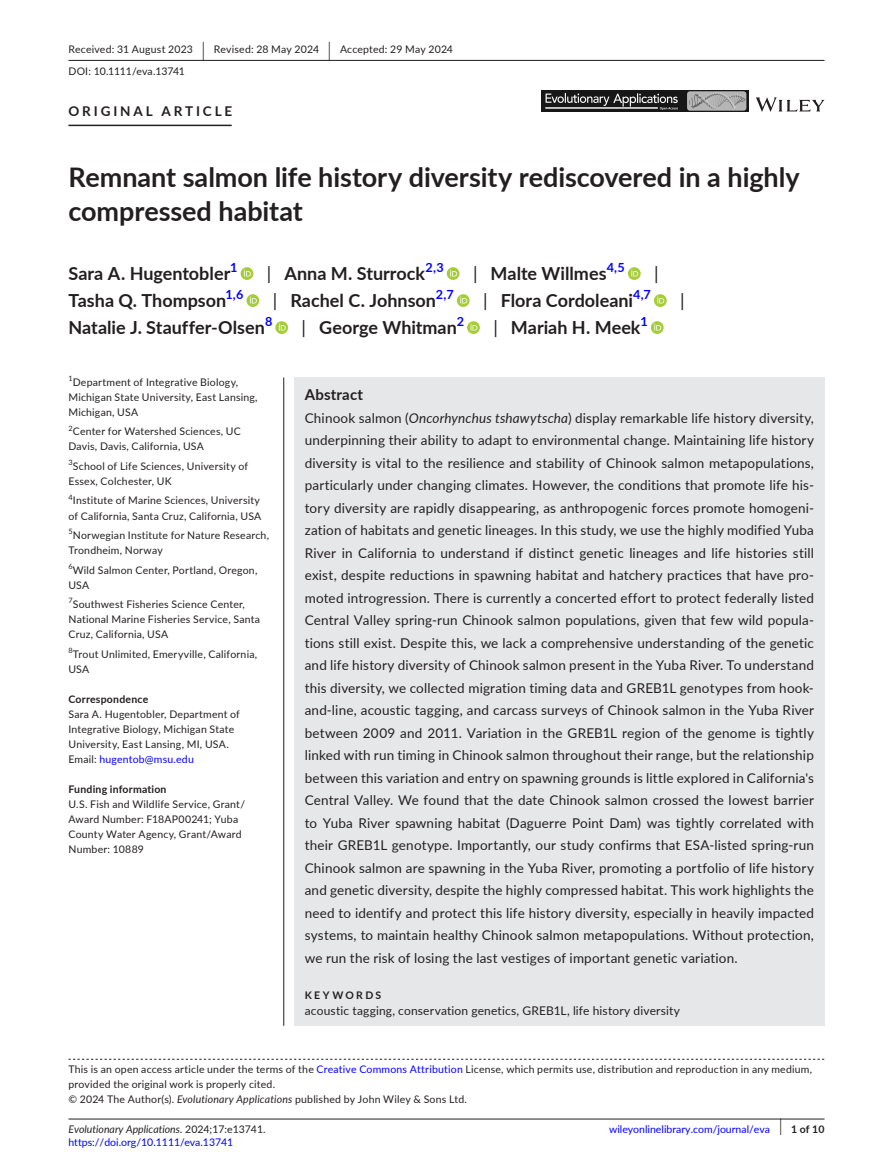
<style>
.page{position:relative;width:893px;height:1174px;background:#fff}
.page>*{position:absolute;margin:0;border:0;box-sizing:border-box;transform-origin:0 0}
.t1{font:700 27px/34.5px "Lato";letter-spacing:-.005em;color:#231f20}
.t2{font:700 18px "Lato";color:#231f20}
.t3{font:18px "Lato";color:#231f20}
.t4{font:700 15px "Lato";letter-spacing:.015em;color:#231f20}
.t5{font:13.5px/22.5px "Lato";letter-spacing:.015em;color:#231f20;text-align:justify}
.t6{font:700 13.5px "Lato";letter-spacing:.215em;color:#231f20}
.t7{font:700 12.6px "Lato";color:#00f}
.t8{font:12px "Lato";letter-spacing:.015em;color:#231f20}
.t9{font:10.5px/15px "Lato";letter-spacing:.02em;color:#231f20}
.t10{font:10.5px "Lato";color:#00f}
.t11{font:italic 10.5px "Lato";color:#231f20}
.t12{font:700 10.5px "Lato";letter-spacing:.02em;color:#231f20}
.t13{font:700 10.5px "Lato";letter-spacing:.22em;color:#231f20}
.t14{font:7.35px "Lato";color:#231f20}
.s1{font-size:19.65px}
.s2{font-weight:400}
.s3{color:#00f}
.s4{font-style:italic}
.s5{font-style:normal}
.s6{font-weight:400;font-size:17.4px}
</style>
<div class="page">
<hr style="left:68px;top:1118px;width:756px;height:1px;background:#231f20">
<svg style="left:756px;top:97px;width:68px;height:15px"></svg>
<img style="left:541px;top:91px;width:207px;height:21px">
<hr style="left:68px;top:60px;width:756px;height:1px;background:#231f20">
<hr style="left:68px;top:125px;width:164px;height:1px;background:#231f20">
<svg style="left:241px;top:267px;width:12px;height:13px"></svg>
<svg style="left:244px;top:269px;width:7px;height:7px"></svg>
<svg style="left:447px;top:267px;width:12px;height:13px"></svg>
<svg style="left:450px;top:269px;width:7px;height:7px"></svg>
<svg style="left:628px;top:267px;width:13px;height:13px"></svg>
<svg style="left:631px;top:269px;width:7px;height:7px"></svg>
<svg style="left:246px;top:294px;width:13px;height:13px"></svg>
<svg style="left:250px;top:296px;width:7px;height:7px"></svg>
<svg style="left:457px;top:294px;width:13px;height:13px"></svg>
<svg style="left:460px;top:296px;width:7px;height:7px"></svg>
<svg style="left:654px;top:294px;width:13px;height:13px"></svg>
<svg style="left:657px;top:296px;width:7px;height:7px"></svg>
<svg style="left:275px;top:321px;width:13px;height:13px"></svg>
<svg style="left:279px;top:323px;width:7px;height:7px"></svg>
<svg style="left:467px;top:321px;width:13px;height:13px"></svg>
<svg style="left:470px;top:323px;width:7px;height:7px"></svg>
<svg style="left:651px;top:321px;width:13px;height:13px"></svg>
<svg style="left:654px;top:323px;width:7px;height:7px"></svg>
<svg style="left:68px;top:1058px;width:756px;height:1px"></svg>
<div style="left:294px;top:377px;width:530px;height:648px;background:#e6e7e9"></div>
<hr style="left:283px;top:377px;width:1px;height:648px;background:#231f20">
<p class="t9" style="left:68px;top:38px;width:386px;line-height:21.8px">Received: 31 August 2023 <span class="s1">|</span> Revised: 28 May 2024 <span class="s1">|</span> Accepted: 29 May 2024<br>DOI: 10.1111/eva.13741</p>
<p class="t6" style="left:68px;top:101px;width:165px">ORIGINAL ARTICLE</p>
<h1 class="t1" style="left:68px;top:159px;width:733px">Remnant salmon life history diversity rediscovered in a highly compressed habitat</h1>
<h2 class="t2" style="left:68px;top:260px;width:163px">Sara A. Hugentobler</h2>
<p class="t7" style="left:230px;top:258px;width:9px">1</p>
<h2 class="t2" style="left:267px;top:260px;width:160px"><span class="s2">|</span> Anna M. Sturrock</h2>
<p class="t7" style="left:425px;top:258px;width:20px">2,3</p>
<h2 class="t2" style="left:473px;top:260px;width:135px"><span class="s2">|</span> Malte Willmes</h2>
<p class="t7" style="left:607px;top:258px;width:20px">4,5</p>
<h2 class="t3" style="left:654px;top:260px;width:6px">|</h2>
<h2 class="t2" style="left:68px;top:287px;width:159px">Tasha Q. Thompson</h2>
<p class="t7" style="left:225px;top:285px;width:20px">1,6</p>
<h2 class="t2" style="left:273px;top:287px;width:165px"><span class="s2">|</span> Rachel C. Johnson</h2>
<p class="t7" style="left:436px;top:285px;width:19px">2,7</p>
<h2 class="t2" style="left:483px;top:287px;width:152px"><span class="s2">|</span> Flora Cordoleani</h2>
<p class="t7" style="left:633px;top:285px;width:19px">4,7</p>
<h2 class="t3" style="left:680px;top:287px;width:6px">|</h2>
<h2 class="t2" style="left:68px;top:314px;width:198px">Natalie J. Stauffer-Olsen</h2>
<p class="t7" style="left:265px;top:312px;width:9px">8</p>
<h2 class="t2" style="left:302px;top:314px;width:157px"><span class="s2">|</span> George Whitman</h2>
<p class="t7" style="left:457px;top:312px;width:9px">2</p>
<h2 class="t2" style="left:493px;top:314px;width:149px"><span class="s2">|</span> Mariah H. Meek</h2>
<p class="t7" style="left:640px;top:312px;width:9px">1</p>
<p class="t14" style="left:68px;top:373px;width:6px">1</p>
<p class="t9" style="left:68px;top:374px;width:191px;text-indent:4px">Department of Integrative Biology,<br>Michigan State University, East Lansing,<br>Michigan, USA</p>
<p class="t9" style="left:68px;top:424px;width:174px"><sup>2</sup>Center for Watershed Sciences, UC<br>Davis, Davis, California, USA</p>
<p class="t9" style="left:68px;top:458px;width:181px"><sup>3</sup>School of Life Sciences, University of<br>Essex, Colchester, UK</p>
<p class="t9" style="left:68px;top:493px;width:194px"><sup>4</sup>Institute of Marine Sciences, University of California, Santa Cruz, California, USA</p>
<p class="t9" style="left:68px;top:527px;width:202px"><sup>5</sup>Norwegian Institute for Nature Research,<br>Trondheim, Norway</p>
<p class="t9" style="left:68px;top:562px;width:190px"><sup>6</sup>Wild Salmon Center, Portland, Oregon,<br>USA</p>
<p class="t9" style="left:68px;top:596px;width:193px"><sup>7</sup>Southwest Fisheries Science Center,<br>National Marine Fisheries Service, Santa<br>Cruz, California, USA</p>
<p class="t9" style="left:68px;top:646px;width:190px"><sup>8</sup>Trout Unlimited, Emeryville, California,<br>USA</p>
<p class="t12" style="left:68px;top:691px;width:81px">Correspondence</p>
<p class="t9" style="left:68px;top:706px;width:173px">Sara A. Hugentobler, Department of Integrative Biology, Michigan State University, East Lansing, MI, USA.<br>Email: <span class="s3">hugentob@msu.edu</span></p>
<p class="t12" style="left:68px;top:781px;width:100px">Funding information</p>
<p class="t9" style="left:68px;top:796px;width:178px">U.S. Fish and Wildlife Service, Grant/<br>Award Number: F18AP00241; Yuba<br>County Water Agency, Grant/Award<br>Number: 10889</p>
<p class="t4" style="left:305px;top:383px;width:60px">Abstract</p>
<p class="t5" style="left:305px;top:406px;width:511px">Chinook salmon (<span class="s4">Oncorhynchus tshawytscha</span>) display remarkable life history diversity, underpinning their ability to adapt to environmental change. Maintaining life history diversity is vital to the resilience and stability of Chinook salmon metapopulations, particularly under changing climates. However, the conditions that promote life his&shy;tory diversity are rapidly disappearing, as anthropogenic forces promote homogeni&shy;zation of habitats and genetic lineages. In this study, we use the highly modified Yuba River in California to understand if distinct genetic lineages and life histories still exist, despite reductions in spawning habitat and hatchery practices that have pro&shy;moted introgression. There is currently a concerted effort to protect federally listed Central Valley spring-run Chinook salmon populations, given that few wild popula&shy;tions still exist. Despite this, we lack a comprehensive understanding of the genetic and life history diversity of Chinook salmon present in the Yuba River. To understand this diversity, we collected migration timing data and GREB1L genotypes from hook&shy;and-line, acoustic tagging, and carcass surveys of Chinook salmon in the Yuba River between 2009 and 2011. Variation in the GREB1L region of the genome is tightly linked with run timing in Chinook salmon throughout their range, but the relationship between this variation and entry on spawning grounds is little explored in California's Central Valley. We found that the date Chinook salmon crossed the lowest barrier to Yuba River spawning habitat (Daguerre Point Dam) was tightly correlated with their GREB1L genotype. Importantly, our study confirms that ESA-listed spring-run Chinook salmon are spawning in the Yuba River, promoting a portfolio of life history and genetic diversity, despite the highly compressed habitat. This work highlights the need to identify and protect this life history diversity, especially in heavily impacted systems, to maintain healthy Chinook salmon metapopulations. Without protection, we run the risk of losing the last vestiges of important genetic variation.</p>
<p class="t13" style="left:305px;top:987px;width:78px">KEYWORDS</p>
<p class="t8" style="left:305px;top:1002px;width:377px">acoustic tagging, conservation genetics, GREB1L, life history diversity</p>
<p class="t9" style="left:68px;top:1061px;width:745px">This is an open access article under the terms of the <span class="s3">Creative Commons Attribution</span> License, which permits use, distribution and reproduction in any medium, provided the original work is properly cited.<br>© 2024 The Author(s). <span class="s4">Evolutionary Applications</span> published by John Wiley &amp; Sons Ltd.</p>
<p class="t11" style="left:68px;top:1121px;width:199px">Evolutionary Applications. <span class="s5">2024;17:e13741.</span></p>
<p class="t12" style="left:779px;top:1121px;width:46px"><span class="s6">|</span> 1 of 10</p>
<p class="t10" style="left:68px;top:1135px;width:166px">https://doi.org/10.1111/eva.13741</p>
<p class="t10" style="left:609px;top:1121px;width:162px">wileyonlinelibrary.com/journal/eva</p>
</div>
